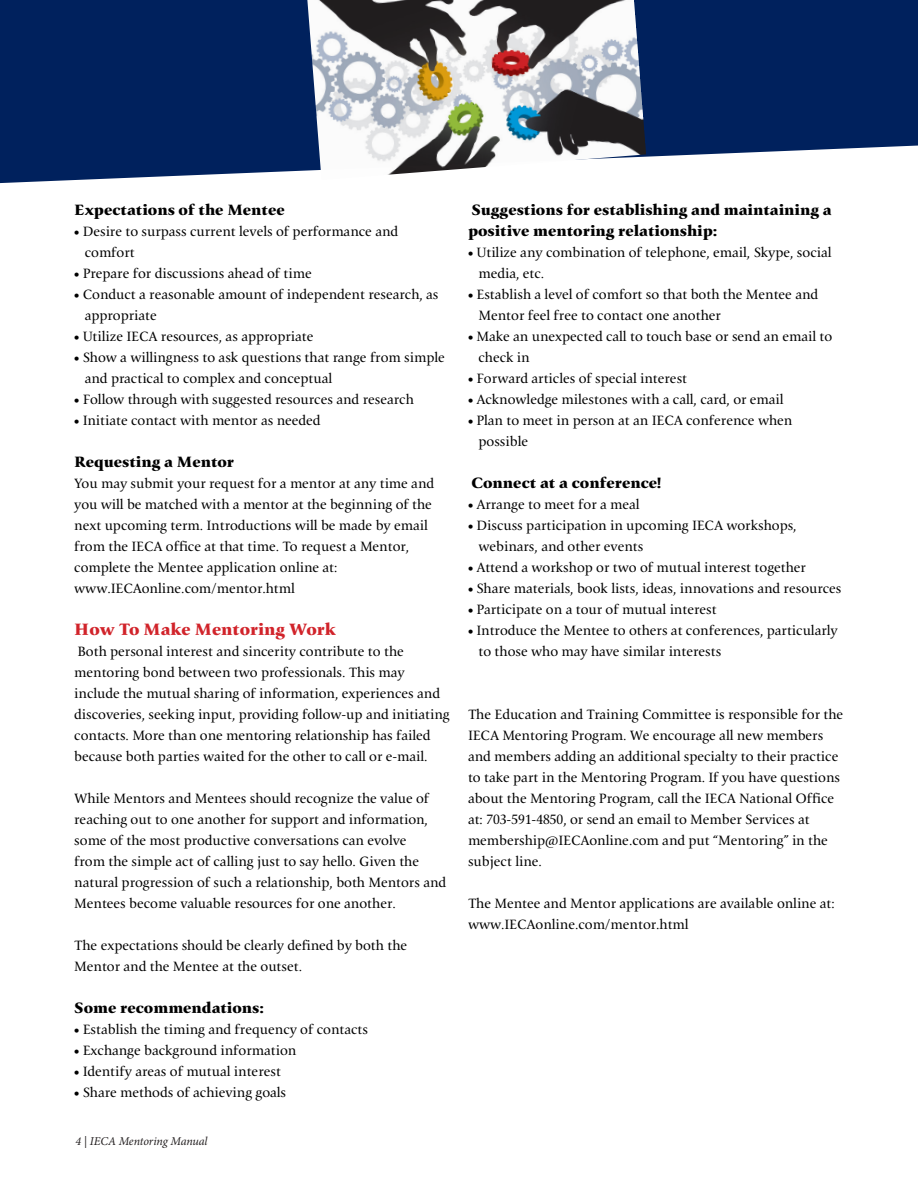
<style>
.page{position:relative;width:918px;height:1188px;background:#fff}
.page>*{position:absolute;margin:0;border:0;box-sizing:border-box;transform-origin:0 0}
.headers{font:700 16.5px "Reminga TF";color:#d1232a}
.Text{font:700 15px/21px "Reminga TF";color:#000}
.Subheads{font:700 15px "Reminga TF";color:#000}
.Text-2{font:13.5px/21px "Reminga TF";color:#000}
.bullets{font:13.5px/21px "Reminga TF";color:#000}
.t1{font:italic 12px "Minion Pro";letter-spacing:-.01em;color:#231f20}
</style>
<div class="page">
<svg style="left:0;top:0;width:918px;height:183px;background:#1b396e"></svg>
<img style="left:307px;top:0;width:339px;height:180px">
<p class="Subheads" style="left:74px;top:201px;width:212px">Expectations of the Mentee</p>
<p class="bullets" style="left:85px;top:221px;width:315px;text-indent:-10px">• Desire to surpass current levels of performance and comfort</p>
<p class="bullets" style="left:74px;top:263px;width:239px">• Prepare for discussions ahead of time</p>
<p class="bullets" style="left:85px;top:284px;width:355px;text-indent:-10px">• Conduct a reasonable amount of independent research, as appropriate</p>
<p class="bullets" style="left:74px;top:326px;width:241px">• Utilize IECA resources, as appropriate</p>
<p class="bullets" style="left:85px;top:347px;width:362px;text-indent:-10px">• Show a willingness to ask questions that range from simple and practical to complex and conceptual</p>
<p class="Text-2" style="left:74px;top:389px;width:341px">• Follow through with suggested resources and research</p>
<p class="Text-2" style="left:74px;top:410px;width:248px">• Initiate contact with mentor as needed</p>
<p class="Subheads" style="left:74px;top:453px;width:161px">Requesting a Mentor</p>
<p class="Text-2" style="left:74px;top:473px;width:361px">You may submit your request for a mentor at any time and you will be matched with a mentor at the beginning of the next upcoming term. Introductions will be made by email from the IECA office at that time. To request a Mentor, complete the Mentee application online at:</p>
<p class="Text-2" style="left:74px;top:578px;width:222px">www.IECAonline.com/mentor.html</p>
<p class="headers" style="left:74px;top:620px;width:263px">How To Make Mentoring Work</p>
<p class="Text-2" style="left:74px;top:641px;width:377px">Both personal interest and sincerity contribute to the mentoring bond between two professionals. This may include the mutual sharing of information, experiences and discoveries, seeking input, providing follow-up and initiating contacts. More than one mentoring relationship has failed because both parties waited for the other to call or e-mail.</p>
<p class="Text-2" style="left:74px;top:788px;width:373px">While Mentors and Mentees should recognize the value of reaching out to one another for support and information, some of the most productive conversations can evolve<br>from the simple act of calling just to say hello. Given the natural progression of such a relationship, both Mentors and Mentees become valuable resources for one another.</p>
<p class="Text-2" style="left:74px;top:935px;width:334px">The expectations should be clearly defined by both the<br>Mentor and the Mentee at the outset.</p>
<p class="Subheads" style="left:74px;top:999px;width:191px">Some recommendations:</p>
<p class="Text-2" style="left:74px;top:1019px;width:295px">• Establish the timing and frequency of contacts</p>
<p class="Text-2" style="left:74px;top:1040px;width:224px">• Exchange background information</p>
<p class="Text-2" style="left:74px;top:1061px;width:208px">• Identify areas of mutual interest</p>
<p class="Text-2" style="left:74px;top:1082px;width:214px">• Share methods of achieving goals</p>
<p class="t1" style="left:76px;top:1133px;width:134px">4 | IECA Mentoring Manual</p>
<p class="Text" style="left:468px;top:200px;width:365px">Suggestions for establishing and maintaining a positive mentoring relationship:</p>
<p class="bullets" style="left:478px;top:242px;width:355px;text-indent:-10px">• Utilize any combination of telephone, email, Skype, social media, etc.</p>
<p class="bullets" style="left:478px;top:284px;width:341px;text-indent:-10px">• Establish a level of comfort so that both the Mentee and<br>Mentor feel free to contact one another</p>
<p class="bullets" style="left:478px;top:326px;width:355px;text-indent:-10px">• Make an unexpected call to touch base or send an email to check in</p>
<p class="bullets" style="left:468px;top:368px;width:221px">• Forward articles of special interest</p>
<p class="bullets" style="left:468px;top:389px;width:317px">• Acknowledge milestones with a call, card, or email</p>
<p class="bullets" style="left:478px;top:410px;width:315px;text-indent:-10px">• Plan to meet in person at an IECA conference when possible</p>
<p class="Text" style="left:471px;top:473px;width:192px">Connect at a conference!</p>
<p class="bullets" style="left:468px;top:494px;width:173px">• Arrange to meet for a meal</p>
<p class="bullets" style="left:478px;top:515px;width:320px;text-indent:-10px">• Discuss participation in upcoming IECA workshops, webinars, and other events</p>
<p class="bullets" style="left:468px;top:557px;width:340px">• Attend a workshop or two of mutual interest together</p>
<p class="bullets" style="left:468px;top:578px;width:375px">• Share materials, book lists, ideas, innovations and resources</p>
<p class="bullets" style="left:468px;top:599px;width:250px">• Participate on a tour of mutual interest</p>
<p class="bullets" style="left:478px;top:620px;width:361px;text-indent:-10px">• Introduce the Mentee to others at conferences, particularly to those who may have similar interests</p>
<p class="Text-2" style="left:468px;top:704px;width:377px">The Education and Training Committee is responsible for the IECA Mentoring Program. We encourage all new members and members adding an additional specialty to their practice to take part in the Mentoring Program. If you have questions about the Mentoring Program, call the IECA National Office at: 703-591-4850, or send an email to Member Services at membership@IECAonline.com and put “Mentoring” in the subject line.</p>
<p class="Text-2" style="left:468px;top:893px;width:368px">The Mentee and Mentor applications are available online at: www.IECAonline.com/mentor.html</p>
</div>
